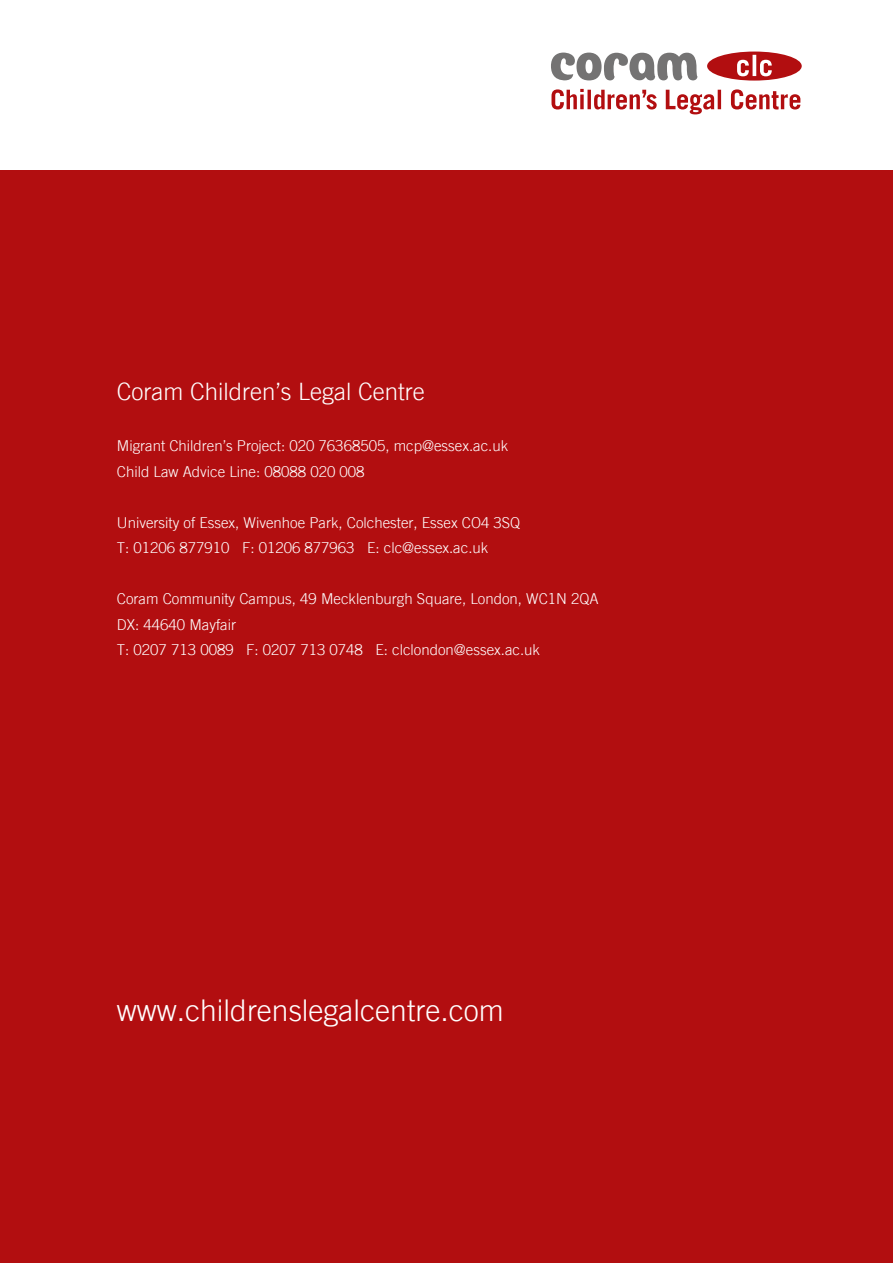
<style>
.page{position:relative;width:893px;height:1263px;background:#fff}
.page>*{position:absolute;margin:0;border:0;box-sizing:border-box;transform-origin:0 0}
.t1{font:italic 300 30px "Trade Gothic";color:#fff}
.t2{font:italic 300 24px "Trade Gothic";color:#fff}
.t3{font:italic 300 15px/25.5px "Trade Gothic";color:#fff}
</style>
<div class="page">
<div style="left:0;top:170px;width:893px;height:1093px;background:#b20e10"></div>
<svg style="left:551px;top:53px;width:146px;height:28px"></svg>
<div style="left:707px;top:52px;width:95px;height:29px;background:#b20e10;border-radius:50%"></div>
<svg style="left:737px;top:55px;width:35px;height:21px"></svg>
<svg style="left:551px;top:89px;width:249px;height:25px"></svg>
<h2 class="t2" style="left:117px;top:377px;width:309px">Coram Children’s Legal Centre</h2>
<p class="t3" style="left:117px;top:433px;width:393px">Migrant Children’s Project: 020 76368505, mcp@essex.ac.uk<br>Child Law Advice Line: 08088 020 008</p>
<p class="t3" style="left:117px;top:509px;width:405px">University of Essex, Wivenhoe Park, Colchester, Essex CO4 3SQ<br>T: 01206 877910 F: 01206 877963 E: clc@essex.ac.uk</p>
<p class="t3" style="left:117px;top:586px;width:483px">Coram Community Campus, 49 Mecklenburgh Square, London, WC1N 2QA<br>DX: 44640 Mayfair<br>T: 0207 713 0089 F: 0207 713 0748 E: clclondon@essex.ac.uk</p>
<h1 class="t1" style="left:117px;top:992px;width:388px">www.childrenslegalcentre.com</h1>
</div>
